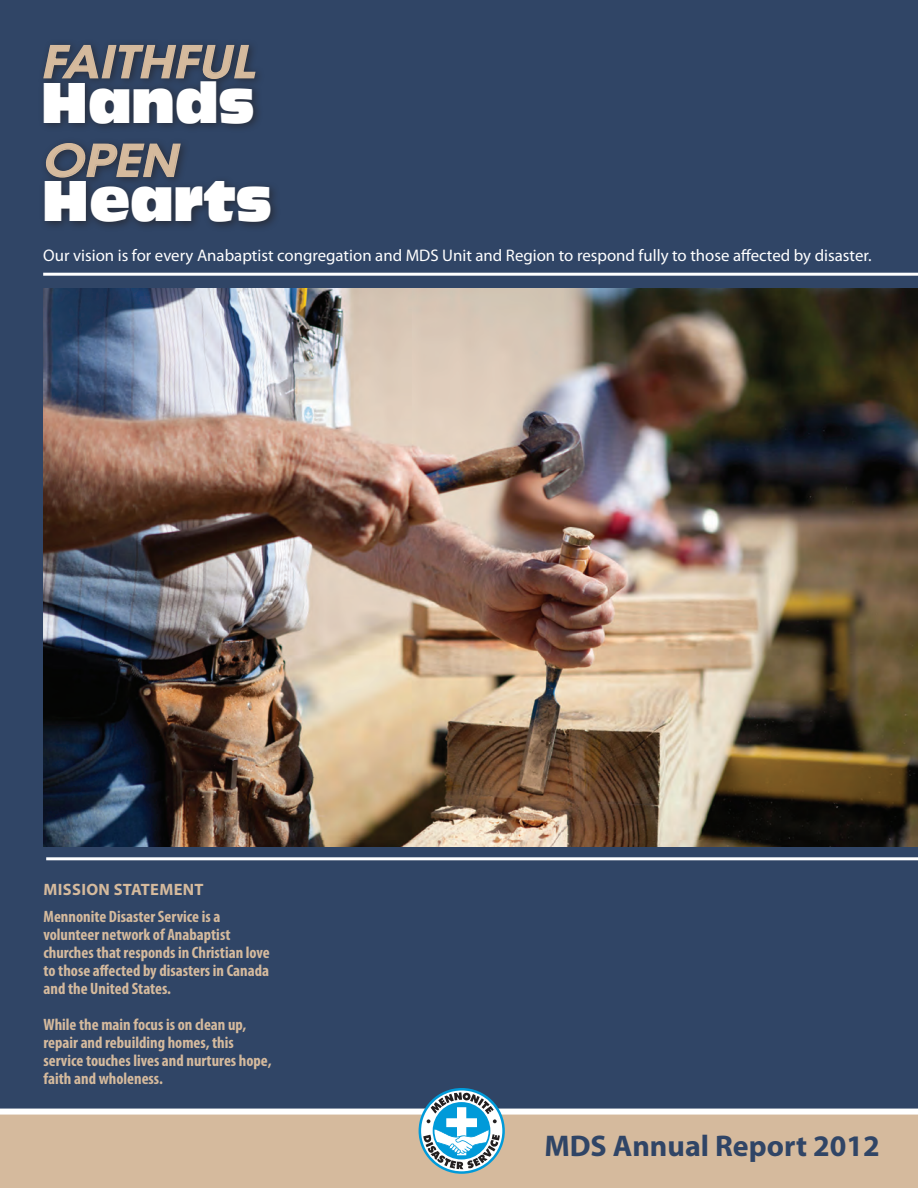
<style>
.page{position:relative;width:918px;height:1188px;background:#fff}
.page>*{position:absolute;margin:0;border:0;box-sizing:border-box;transform-origin:0 0}
.t1{font:60px "Antique Oli Nor D";color:#fff;scale:.8 1}
.t2{font:43.2px "ITC Avant Garde MM Oblique 520 750";letter-spacing:.025em;color:#d5ba9d;scale:1.11 1}
.t3{font:700 30px "Myriad Pro";color:#304566}
.t4{font:16.8px "Myriad Pro";color:#fff}
.t5{font:700 condensed 16.5px/18px "Myriad Pro";color:#d5ba9d}
.t6{font:700 16.5px "Myriad Pro";letter-spacing:.02em;color:#d5ba9d}
</style>
<div class="page">
<div style="left:0;top:1123px;width:918px;height:65px;background:#d5ba9d"></div>
<div style="left:0;top:0;width:918px;height:1115px;background:#304566"></div>
<img style="left:43px;top:288px;width:875px;height:558px">
<div style="left:38px;top:39px;width:227px;height:95px;background:#231f20;opacity:.65"></div>
<svg style="left:42px;top:44px;width:214px;height:36px;background:#4e5461"></svg>
<div style="left:39px;top:137px;width:242px;height:95px;background:#231f20;opacity:.65"></div>
<svg style="left:45px;top:142px;width:137px;height:36px;background:#4e5461"></svg>
<hr style="left:43px;top:273px;width:875px;height:3px;background:#fff">
<hr style="left:46px;top:857px;width:872px;height:3px;background:#fff">
<svg style="left:419px;top:1088px;width:86px;height:86px"></svg>
<svg style="left:423px;top:1092px;width:77px;height:77px"></svg>
<p class="t2" style="left:41px;top:34px;width:193px">FAITHFUL</p>
<p class="t1" style="left:41px;top:73px;width:268px">Hands</p>
<p class="t2" style="left:42px;top:132px;width:123px">OPEN</p>
<p class="t1" style="left:42px;top:172px;width:289px">Hearts</p>
<p class="t4" style="left:43px;top:245px;width:830px">Our vision is for every Anabaptist congregation and MDS Unit and Region to respond fully to those affected by disaster.</p>
<p class="t6" style="left:44px;top:878px;width:161px">MISSION STATEMENT</p>
<p class="t5" style="left:43px;top:907px;width:228px">Mennonite Disaster Service is a volunteer network of Anabaptist churches that responds in Christian love to those affected by disasters in Canada and the United States.</p>
<p class="t5" style="left:43px;top:1015px;width:230px">While the main focus is on clean up, repair and rebuilding homes, this service touches lives and nurtures hope, faith and wholeness.</p>
<p class="t3" style="left:544px;top:1126px;width:337px">MDS Annual Report 2012</p>
</div>
